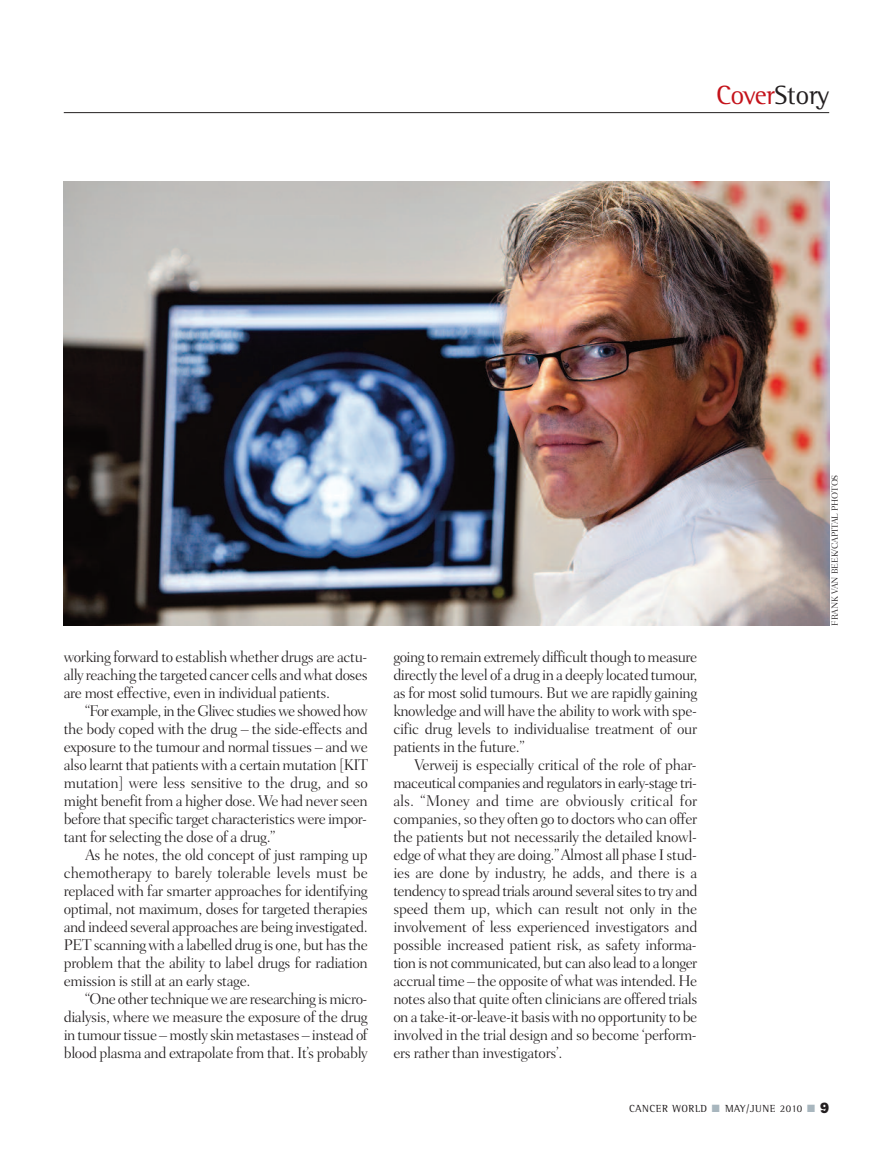
<style>
.page{position:relative;width:893px;height:1149px;background:#fff}
.page>*{position:absolute;margin:0;border:0;box-sizing:border-box;transform-origin:0 0}
.t1{font:27px "Rotis Semi Serif";letter-spacing:-.015em;color:#c4121a}
.t2{font:300 15.75px/18px "Fairfield LH";letter-spacing:-.025em;color:#231f20;text-align:justify}
.t3{font:10.5px "Rotis Semi Serif";letter-spacing:.05em;color:#231f20}
.t4{font:300 9px "Fairfield LH";letter-spacing:-.015em;color:#231f20}
.s1{color:#231f20}
.s2{color:#a8b6be}
.s3{font-family:"Franklin Gothic";font-weight:800;font-size:15px}
</style>
<div class="page">
<hr style="left:64px;top:112px;width:765px;height:1px;background:#231f20">
<img style="left:64px;top:181px;width:765px;height:444px">
<h1 class="t1" style="left:716px;top:86px;width:115px">Cover<span class="s1">Story</span></h1>
<p class="t2" style="left:64px;top:648px;width:306px">working forward to establish whether drugs are actu&shy;ally reaching the targeted cancer cells and what doses are most effective, even in individual patients.</p>
<p class="t2" style="left:64px;top:702px;width:306px;text-indent:21px">“For example, in the Glivec studies we showed how the body coped with the drug – the side-effects and exposure to the tumour and normal tissues – and we also learnt that patients with a certain mutation [KIT mutation] were less sensitive to the drug, and so might benefit from a higher dose. We had never seen before that specific target characteristics were impor&shy;tant for selecting the dose of a drug.”</p>
<p class="t2" style="left:64px;top:846px;width:306px;text-indent:21px">As he notes, the old concept of just ramping up chemotherapy to barely tolerable levels must be replaced with far smarter approaches for identifying optimal, not maximum, doses for targeted therapies and indeed several approaches are being investigated.<br>PET scanning with a labelled drug is one, but has the problem that the ability to label drugs for radiation emission is still at an early stage.</p>
<p class="t2" style="left:64px;top:990px;width:306px;text-indent:21px">“One other technique we are researching is micro&shy;dialysis, where we measure the exposure of the drug in tumour tissue – mostly skin metastases – instead of blood plasma and extrapolate from that. It’s probably</p>
<p class="t2" style="left:393px;top:648px;width:306px">going to remain extremely difficult though to measure directly the level of a drug in a deeply located tumour, as for most solid tumours. But we are rapidly gaining knowledge and will have the ability to work with spe&shy;cific drug levels to individualise treatment of our patients in the future.”</p>
<p class="t2" style="left:393px;top:756px;width:306px;text-indent:21px">Verweij is especially critical of the role of phar&shy;maceutical companies and regulators in early-stage tri&shy;als. “Money and time are obviously critical for companies, so they often go to doctors who can offer the patients but not necessarily the detailed knowl&shy;edge of what they are doing.”Almost all phase I stud&shy;ies are done by industry, he adds, and there is a tendency to spread trials around several sites to try and speed them up, which can result not only in the involvement of less experienced investigators and possible increased patient risk, as safety informa&shy;tion is not communicated, but can also lead to a longer accrual time – the opposite of what was intended. He notes also that quite often clinicians are offered trials on a take-it-or-leave-it basis with no opportunity to be involved in the trial design and so become ‘perform&shy;ers rather than investigators’.</p>
<p class="t4" style="left:831px;top:625px;width:152px;rotate:-90deg">FRANK VAN BEEK/CAPITAL PHOTOS</p>
<p class="t3" style="left:629px;top:1104px;width:202px">CANCER WORLD <span class="s2">■</span> MAY/JUNE 2010 <span class="s2">■</span> <span class="s3">9</span></p>
</div>
